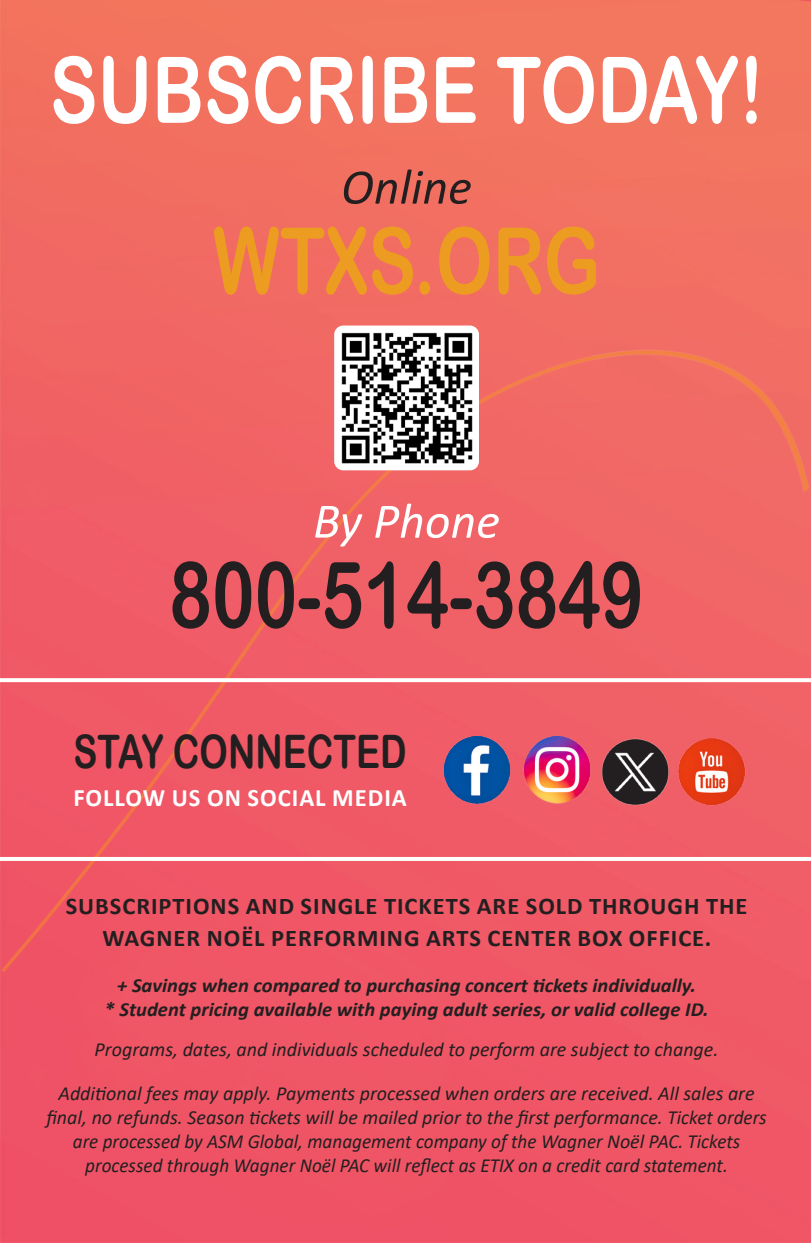
<style>
.page{position:relative;width:811px;height:1243px;background:#fff}
.page>*{position:absolute;margin:0;border:0;box-sizing:border-box;transform-origin:0 0}
.t1{font:92px "Arial Rounded MT Bold";color:#fff;scale:.78 1}
.t2{font:92px "Arial Rounded MT Bold";color:#231f20;scale:.78 1}
.t3{font:92px "Arial Rounded MT Bold";color:#ec9c20;scale:.78 1}
.t4{font:italic 50px "Calibri";color:#fff}
.t5{font:italic 50px "Calibri";color:#231f20}
.t6{font:46.2px "Arial Rounded MT Bold";color:#231f20;scale:.78 1}
.t7{font:700 25.2px "Calibri";letter-spacing:.04em;color:#fff}
.t8{font:700 24px/32px "Calibri";letter-spacing:.04em;color:#231f20;text-align:center}
.t9{font:italic 20px/24px "Calibri";color:#231f20;text-align:center}
.t10{font:italic 700 20px "Calibri";color:#231f20}
.t11{font:italic 20px "Calibri";color:#231f20;scale:.96 1}
</style>
<div class="page">
<img style="left:0;top:0;width:811px;height:1243px">
<img style="left:0;top:119px;width:811px;height:960px">
<img style="left:440px;top:734px;width:73px;height:73px">
<img style="left:520px;top:734px;width:72px;height:73px">
<img style="left:599px;top:734px;width:72px;height:73px">
<img style="left:678px;top:734px;width:68px;height:73px">
<svg style="left:0;top:678px;width:811px;height:4px"></svg>
<hr style="left:0;top:857px;width:811px;height:4px;background:#fff">
<img style="left:334px;top:325px;width:145px;height:145px">
<p class="t1" style="left:50px;top:36px;width:916px">SUBSCRIBE TODAY!</p>
<p class="t5" style="left:341px;top:152px;width:132px">Online</p>
<p class="t3" style="left:213px;top:206px;width:498px">WTXS.ORG</p>
<p class="t4" style="left:313px;top:486px;width:188px">By Phone</p>
<p class="t2" style="left:169px;top:540px;width:609px">800-514-3849</p>
<p class="t6" style="left:74px;top:724px;width:428px">STAY CONNECTED</p>
<p class="t7" style="left:73px;top:779px;width:335px">FOLLOW US ON SOCIAL MEDIA</p>
<p class="t8" style="left:66px;top:889px;width:683px">SUBSCRIPTIONS AND SINGLE TICKETS ARE SOLD THROUGH THE<br>WAGNER NOËL PERFORMING ARTS CENTER BOX OFFICE.</p>
<p class="t10" style="left:117px;top:971px;width:580px">+ Savings when compared to purchasing concert tickets individually.</p>
<p class="t10" style="left:105px;top:995px;width:605px">* Student pricing available with paying adult series, or valid college ID.</p>
<p class="t9" style="left:95px;top:1036px;width:625px">Programs, dates, and individuals scheduled to perform are subject to change.</p>
<p class="t9" style="left:46px;top:1080px;width:722px">Additional fees may apply. Payments processed when orders are received. All sales are final, no refunds. Season tickets will be mailed prior to the first performance. Ticket orders are processed by ASM Global, management company of the Wagner Noël PAC. Tickets</p>
<p class="t11" style="left:85px;top:1151px;width:671px">processed through Wagner Noël PAC will reflect as ETIX on a credit card statement.</p>
</div>
